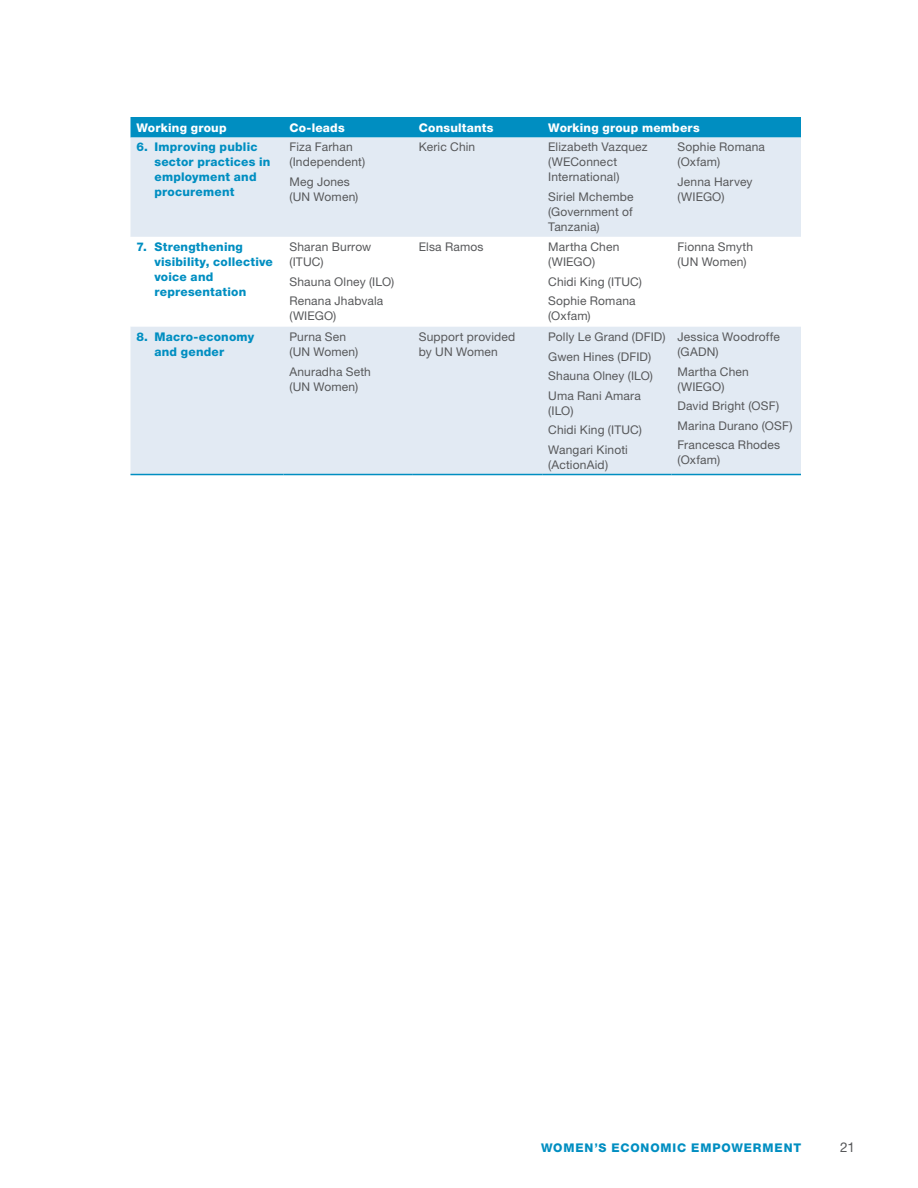
<style>
.page{position:relative;width:918px;height:1188px;background:#fff}
.page>*{position:absolute;margin:0;border:0;box-sizing:border-box;transform-origin:0 0}
.t1{font:13.5px "Helvetica Neue LT Std";color:#57585a}
.t2{font:12px/15px "Helvetica Neue LT Std";letter-spacing:.015em;color:#57585a}
.t3{font:800 12px/15px "Helvetica Neue LT Std";letter-spacing:.02em;color:#008ec1}
.t4{font:800 12px "Helvetica Neue LT Std";letter-spacing:.02em;color:#fff}
.t5{font:800 12px "Helvetica Neue LT Std";letter-spacing:.07em;color:#008ec1}
</style>
<div class="page">
<div style="left:130px;top:117px;width:671px;height:21px;background:#008ec1"></div>
<div style="left:130px;top:138px;width:671px;height:336px;background:#e2eaf3"></div>
<svg style="left:130px;top:237px;width:671px;height:89px"></svg>
<hr style="left:130px;top:474px;width:154px;height:1px;background:#008ec1">
<hr style="left:284px;top:474px;width:129px;height:1px;background:#008ec1">
<hr style="left:413px;top:474px;width:129px;height:1px;background:#008ec1">
<hr style="left:542px;top:474px;width:130px;height:1px;background:#008ec1">
<hr style="left:672px;top:474px;width:129px;height:1px;background:#008ec1">
<p class="t4" style="left:136px;top:120px;width:92px">Working group</p>
<p class="t4" style="left:290px;top:120px;width:57px">Co-leads</p>
<p class="t4" style="left:419px;top:120px;width:76px">Consultants</p>
<p class="t4" style="left:548px;top:120px;width:153px">Working group members</p>
<p class="t3" style="left:154px;top:140px;width:118px;text-indent:-18px">6. Improving public sector practices in employment and procurement</p>
<p class="t2" style="left:289px;top:139px;width:77px">Fiza Farhan (Independent)</p>
<p class="t2" style="left:419px;top:139px;width:58px">Keric Chin</p>
<p class="t2" style="left:548px;top:139px;width:101px">Elizabeth Vazquez (WEConnect<br>International)</p>
<p class="t2" style="left:548px;top:189px;width:87px;text-align:justify">Siriel Mchembe (Government of Tanzania)</p>
<p class="t2" style="left:678px;top:139px;width:89px">Sophie Romana (Oxfam)</p>
<p class="t2" style="left:678px;top:174px;width:76px">Jenna Harvey (WIEGO)</p>
<p class="t2" style="left:289px;top:174px;width:70px">Meg Jones (UN Women)</p>
<p class="t3" style="left:154px;top:240px;width:120px;text-indent:-18px">7. Strengthening visibility, collective voice and representation</p>
<p class="t2" style="left:289px;top:240px;width:83px">Sharan Burrow (ITUC)</p>
<p class="t2" style="left:289px;top:272px;width:106px;line-height:19.5px">Shauna Olney (ILO)<br>Renana Jhabvala</p>
<p class="t2" style="left:289px;top:309px;width:48px">(WIEGO)</p>
<p class="t3" style="left:154px;top:329px;width:101px;text-indent:-18px">8. Macro-economy and gender</p>
<p class="t2" style="left:289px;top:329px;width:70px">Purna Sen (UN Women)</p>
<p class="t2" style="left:289px;top:364px;width:83px">Anuradha Seth (UN Women)</p>
<p class="t2" style="left:419px;top:240px;width:66px">Elsa Ramos</p>
<p class="t2" style="left:548px;top:240px;width:73px">Martha Chen (WIEGO)</p>
<p class="t2" style="left:548px;top:272px;width:95px;line-height:19.5px">Chidi King (ITUC)<br>Sophie Romana</p>
<p class="t2" style="left:548px;top:309px;width:44px">(Oxfam)</p>
<p class="t2" style="left:419px;top:329px;width:98px">Support provided by UN Women</p>
<p class="t2" style="left:548px;top:327px;width:119px;line-height:19.5px">Polly Le Grand (DFID)<br>Gwen Hines (DFID)<br>Shauna Olney (ILO)<br>Uma Rani Amara</p>
<p class="t2" style="left:548px;top:400px;width:95px;line-height:19.5px">(ILO)<br>Chidi King (ITUC)<br>Wangari Kinoti</p>
<p class="t2" style="left:548px;top:457px;width:61px">(ActionAid)</p>
<p class="t2" style="left:678px;top:240px;width:77px">Fionna Smyth (UN Women)</p>
<p class="t2" style="left:678px;top:329px;width:104px">Jessica Woodroffe (GADN)</p>
<p class="t2" style="left:678px;top:364px;width:73px">Martha Chen (WIEGO)</p>
<p class="t2" style="left:678px;top:396px;width:117px;line-height:19.5px">David Bright (OSF)<br>Marina Durano (OSF)<br>Francesca Rhodes</p>
<p class="t2" style="left:678px;top:452px;width:44px">(Oxfam)</p>
<p class="t5" style="left:541px;top:1141px;width:262px">WOMEN’S ECONOMIC EMPOWERMENT</p>
<p class="t1" style="left:840px;top:1139px;width:16px">21</p>
</div>
